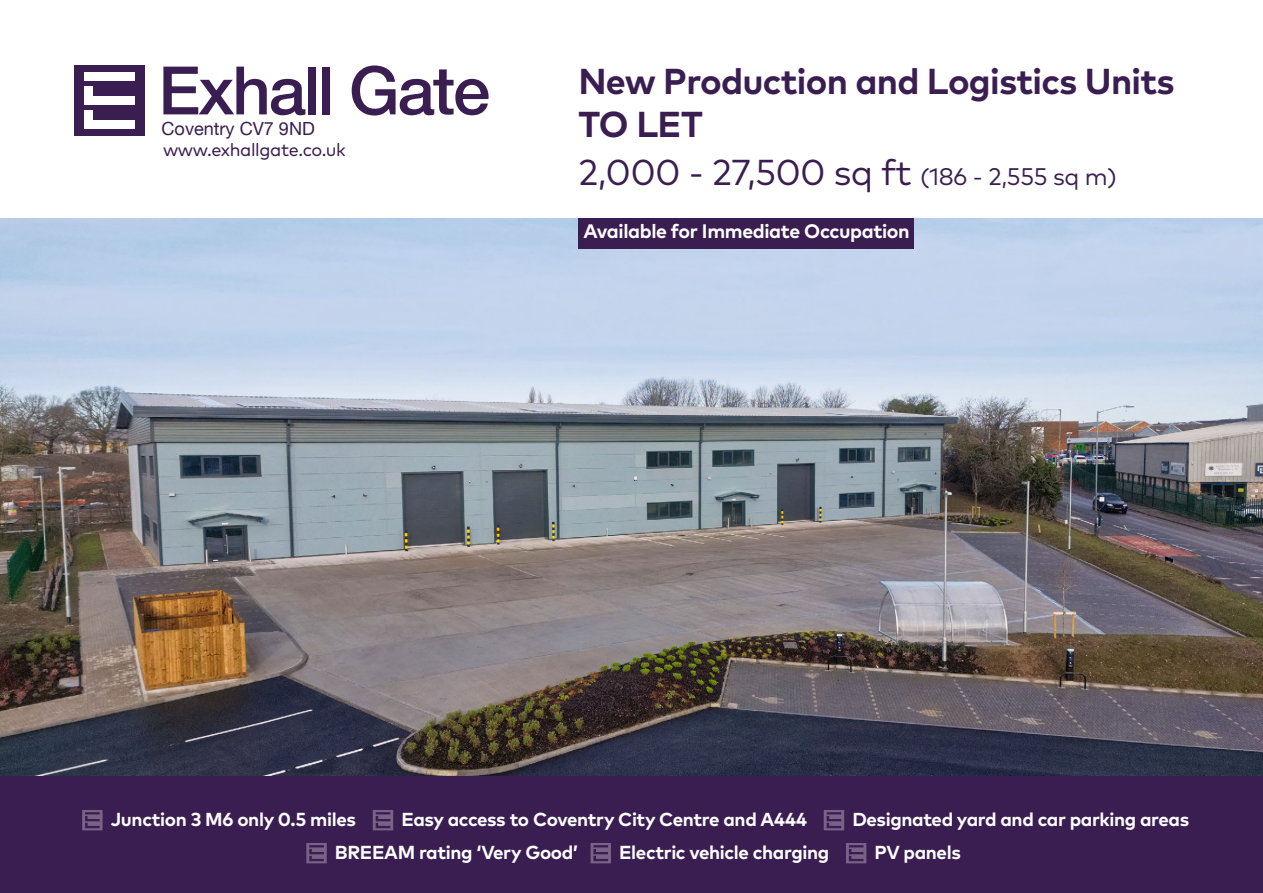
<style>
.page{position:relative;width:1263px;height:893px;background:#fff}
.page>*{position:absolute;margin:0;border:0;box-sizing:border-box;transform-origin:0 0}
.t1{font:500 66.9px "Helvetica Neue";letter-spacing:-.03em;color:#3a1e51}
.t2{font:700 36px/43.5px "Mark OT";letter-spacing:-.02em;color:#3a1e51}
.t3{font:36px "Mark OT";letter-spacing:-.02em;color:#3a1e51}
.t4{font:700 19.5px "Mark OT";letter-spacing:-.02em;color:#fff}
.t5{font:700 18.75px "Mark OT";letter-spacing:-.02em;color:#fff}
.t6{font:18.15px "Helvetica Neue";color:#3a1e51}
.t7{font:18px "Mark OT";letter-spacing:-.02em;color:#3a1e51}
.s1{font-size:24px}
</style>
<div class="page">
<img style="left:0;top:485px;width:1263px;height:291px">
<svg style="left:0;top:218px;width:1263px;height:267px;fill:#bfd2eb"></svg>
<div style="left:0;top:776px;width:1263px;height:117px;background:#3a1e51"></div>
<svg style="left:82px;top:810px;width:21px;height:20px"></svg>
<svg style="left:373px;top:810px;width:20px;height:20px"></svg>
<svg style="left:824px;top:810px;width:20px;height:20px"></svg>
<svg style="left:306px;top:843px;width:21px;height:20px"></svg>
<svg style="left:590px;top:843px;width:21px;height:20px"></svg>
<svg style="left:846px;top:843px;width:20px;height:20px"></svg>
<div style="left:74px;top:65px;width:70px;height:71px;background:#3a1e51"></div>
<div style="left:84px;top:73px;width:50px;height:8px;background:#fff"></div>
<div style="left:84px;top:97px;width:50px;height:8px;background:#fff"></div>
<div style="left:84px;top:120px;width:50px;height:8px;background:#fff"></div>
<div style="left:84px;top:110px;width:8px;height:18px;background:#fff"></div>
<div style="left:84px;top:86px;width:8px;height:19px;background:#fff"></div>
<div style="left:578px;top:218px;width:336px;height:30px;background:#3a1e51"></div>
<h1 class="t1" style="left:158px;top:37px;width:333px">Exhall Gate</h1>
<p class="t6" style="left:162px;top:115px;width:155px">Coventry CV7 9ND</p>
<p class="t7" style="left:163px;top:138px;width:184px">www.exhallgate.co.uk</p>
<h2 class="t2" style="left:578px;top:58px;width:598px">New Production and Logistics Units<br>TO LET</h2>
<h2 class="t3" style="left:578px;top:150px;width:540px">2,000 - 27,500 sq ft <span class="s1">(186 - 2,555 sq m)</span></h2>
<p class="t4" style="left:583px;top:219px;width:328px">Available for Immediate Occupation</p>
<p class="t5" style="left:111px;top:807px;width:247px">Junction 3 M6 only 0.5 miles</p>
<p class="t5" style="left:401px;top:807px;width:407px">Easy access to Coventry City Centre and A444</p>
<p class="t5" style="left:852px;top:807px;width:338px">Designated yard and car parking areas</p>
<p class="t5" style="left:335px;top:840px;width:245px">BREEAM rating ‘Very Good’</p>
<p class="t5" style="left:619px;top:840px;width:212px">Electric vehicle charging</p>
<p class="t5" style="left:874px;top:840px;width:88px">PV panels</p>
</div>
